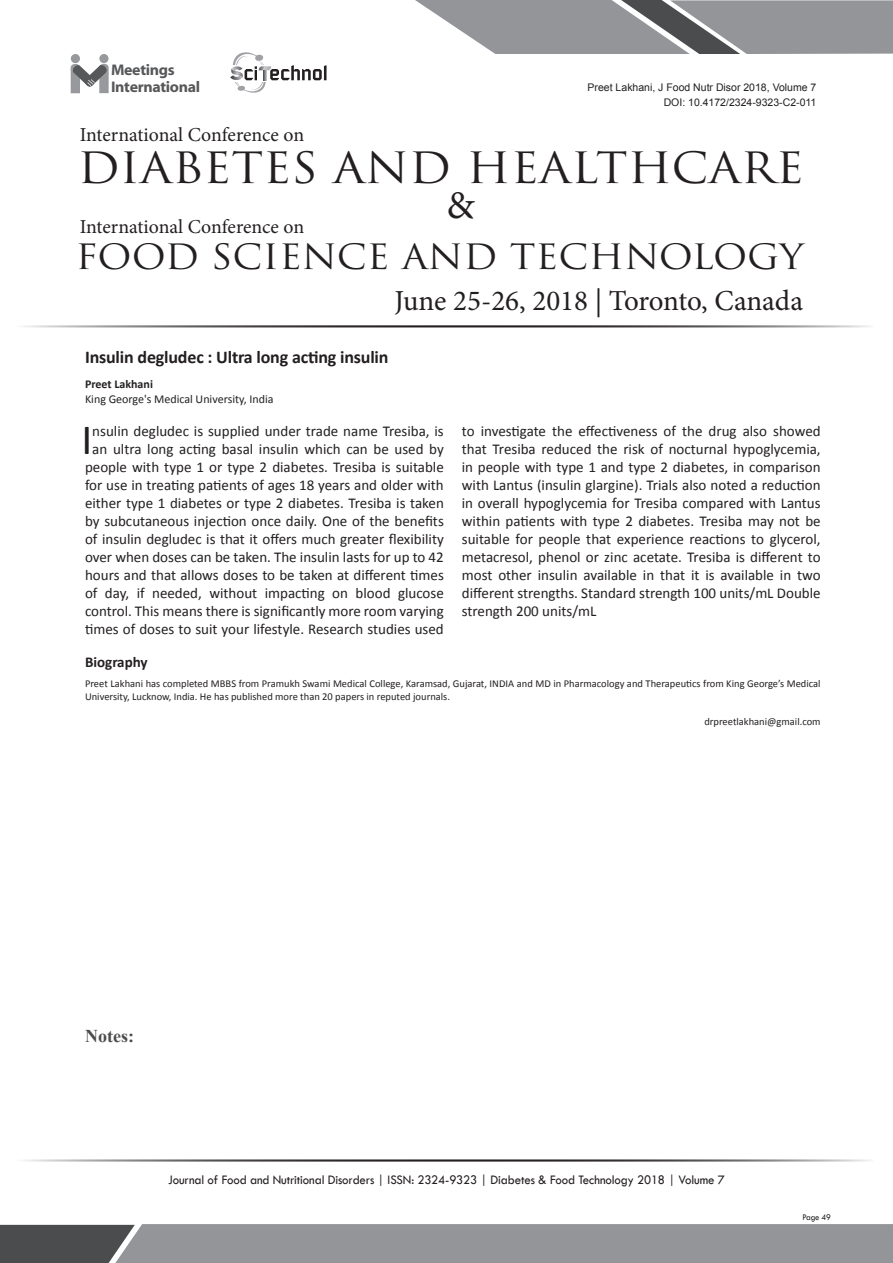
<style>
.page{position:relative;width:893px;height:1263px;background:#fff}
.page>*{position:absolute;margin:0;border:0;box-sizing:border-box;transform-origin:0 0}
.Abstract{font:43.35px "Calibri";color:#231f20}
.t1{font:42px "Trajan Pro";color:#231f20;scale:1.1 1}
.t2{font:39.6px "Minion Pro";color:#231f20}
.t3{font:33.9px "Trajan Pro";color:#231f20;scale:1.1 1}
.t4{font:28.95px "Minion Pro";letter-spacing:-.005em;color:#231f20}
.t5{font:19.8px "Minion Pro";letter-spacing:-.005em;color:#231f20}
.t6{font:700 18px "Calibri";letter-spacing:-.01em;color:#231f20}
.t7{font:700 18px "Times New Roman";color:#4b4c4d}
.t8{font:700 15.45px/17.1px "Myriad Web Pro";letter-spacing:-.02em;color:#57585a}
.Abstract-2{font:15px/18px "Calibri";color:#231f20;text-align:center}
.Bio_Heading{font:700 15px "Calibri";color:#231f20}
.t9{font:13.5px "Tw Cen";letter-spacing:-.01em;color:#231f20;scale:.95 1}
.Affiliation{font:12px "Calibri";color:#231f20}
.Name{font:700 12px "Calibri";color:#231f20}
.Bio_Heading-2{font:10.5px/13.5px "Calibri";color:#231f20}
.t10{font:10.5px "Arial";color:#231f20}
.t11{font:9px "Tw Cen";letter-spacing:-.02em;color:#231f20;scale:.95 1}
</style>
<div class="page">
<hr style="left:14px;top:325px;width:859px;height:2px;background:#231f20">
<hr style="left:14px;top:1159px;width:859px;height:2px;background:#231f20">
<svg style="left:71px;top:64px;width:38px;height:29px"></svg>
<div style="left:99px;top:54px;width:10px;height:9px;background:#97999c;border-radius:50%"></div>
<div style="left:71px;top:54px;width:9px;height:9px;background:#97999c;border-radius:50%"></div>
<svg style="left:415px;top:0;width:478px;height:54px;background:#9a9b9e"></svg>
<svg style="left:0;top:1224px;width:893px;height:39px;background:#8a8c8f"></svg>
<svg style="left:230px;top:52px;width:97px;height:41px"></svg>
<p class="t8" style="left:111px;top:61px;width:91px">Meetings<br>International</p>
<h3 class="t5" style="left:80px;top:121px;width:226px">International Conference on</h3>
<p class="t10" style="left:588px;top:81px;width:230px">Preet Lakhani, J Food Nutr Disor 2018, Volume 7</p>
<p class="t10" style="left:664px;top:95px;width:154px">DOI: 10.4172/2324-9323-C2-011</p>
<h2 class="t1" style="left:78px;top:141px;width:662px">DIABETES AND HEALTHCARE</h2>
<h3 class="t2" style="left:446px;top:179px;width:30px">&amp;</h3>
<h3 class="t5" style="left:80px;top:213px;width:226px">International Conference on</h3>
<h3 class="t3" style="left:75px;top:235px;width:664px">FOOD SCIENCE AND TECHNOLOGY</h3>
<h3 class="t4" style="left:394px;top:282px;width:410px">June 25-26, 2018 | Toronto, Canada</h3>
<p class="t6" style="left:85px;top:345px;width:305px">Insulin degludec : Ultra long acting insulin</p>
<p class="Name" style="left:85px;top:377px;width:69px">Preet Lakhani</p>
<p class="Affiliation" style="left:85px;top:392px;width:190px">King George's Medical University, India</p>
<p class="Abstract-2" style="left:85px;top:422px;width:360px">nsulin degludec is supplied under trade name Tresiba, is an ultra long acting basal insulin which can be used by people with type 1 or type 2 diabetes. Tresiba is suitable for use in treating patients of ages 18 years and older with either type 1 diabetes or type 2 diabetes. Tresiba is taken by subcutaneous injection once daily. One of the benefits of insulin degludec is that it offers much greater flexibility over when doses can be taken. The insulin lasts for up to 42 hours and that allows doses to be taken at different times of day, if needed, without impacting on blood glucose control. This means there is significantly more room varying times of doses to suit your lifestyle. Research studies used</p>
<p class="Abstract-2" style="left:462px;top:422px;width:360px;text-align:justify">to investigate the effectiveness of the drug also showed that Tresiba reduced the risk of nocturnal hypoglycemia, in people with type 1 and type 2 diabetes, in comparison with Lantus (insulin glargine). Trials also noted a reduction in overall hypoglycemia for Tresiba compared with Lantus within patients with type 2 diabetes. Tresiba may not be suitable for people that experience reactions to glycerol, metacresol, phenol or zinc acetate. Tresiba is different to most other insulin available in that it is available in two different strengths. Standard strength 100 units/mL Double strength 200 units/mL</p>
<p class="Bio_Heading" style="left:85px;top:652px;width:64px">Biography</p>
<p class="Bio_Heading-2" style="left:85px;top:677px;width:737px">Preet Lakhani has completed MBBS from Pramukh Swami Medical College, Karamsad, Gujarat, INDIA and MD in Pharmacology and Therapeutics from King George’s Medical<br>University, Lucknow, India. He has published more than 20 papers in reputed journals.</p>
<p class="Bio_Heading-2" style="left:704px;top:714px;width:118px">drpreetlakhani@gmail.com</p>
<p class="Abstract" style="left:81px;top:412px;width:12px">I</p>
<p class="t7" style="left:85px;top:1024px;width:50px">Notes:</p>
<p class="t9" style="left:168px;top:1172px;width:587px">Journal of Food and Nutritional Disorders | ISSN: 2324-9323 | Diabetes &amp; Food Technology 2018 | Volume 7</p>
<p class="t11" style="left:802px;top:1212px;width:32px">Page 49</p>
</div>
